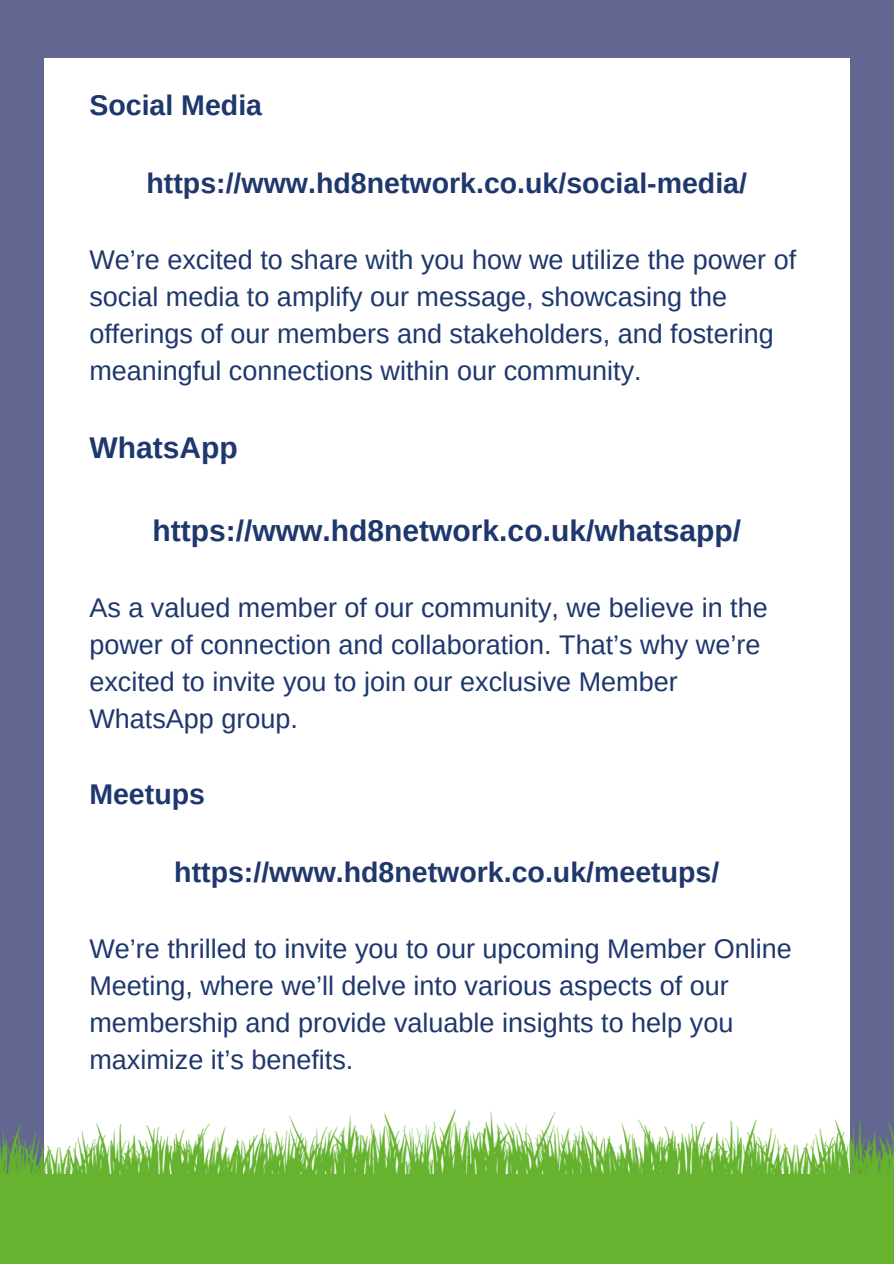
<style>
.page{position:relative;width:894px;height:1264px;background:#fff}
.page>*{position:absolute;margin:0;border:0;box-sizing:border-box;transform-origin:0 0}
.t1{font:700 30px "Arimo";color:#1e376d}
.t2{font:700 28.5px "Arimo";color:#1e376d}
.t3{font:27px/37.2px "Arimo";color:#1e376d}
</style>
<div class="page">
<div style="left:0;top:0;width:893px;height:1263px;background:#626690"></div>
<div style="left:44px;top:59px;width:805px;height:1128px;background:#fff"></div>
<img style="left:0;top:1109px;width:893px;height:65px">
<div style="left:0;top:1174px;width:893px;height:89px;background:#65b32e"></div>
<h1 class="t2" style="left:89px;top:89px;width:174px">Social Media</h1>
<p class="t2" style="left:146px;top:168px;width:602px">https://www.hd8network.co.uk/social-media/</p>
<h1 class="t3" style="left:89px;top:241px;width:708px">We’re excited to share with you how we utilize the power of social media to amplify our message, showcasing the offerings of our members and stakeholders, and fostering meaningful connections within our community.</h1>
<h1 class="t1" style="left:89px;top:431px;width:150px">WhatsApp</h1>
<p class="t1" style="left:152px;top:514px;width:590px">https://www.hd8network.co.uk/whatsapp/</p>
<h1 class="t3" style="left:89px;top:588px;width:679px">As a valued member of our community, we believe in the power of connection and collaboration. That’s why we’re excited to invite you to join our exclusive Member WhatsApp group.</h1>
<h1 class="t2" style="left:89px;top:777px;width:117px">Meetups</h1>
<p class="t2" style="left:174px;top:856px;width:546px">https://www.hd8network.co.uk/meetups/</p>
<p class="t3" style="left:89px;top:929px;width:703px">We’re thrilled to invite you to our upcoming Member Online Meeting, where we’ll delve into various aspects of our membership and provide valuable insights to help you maximize it’s benefits.</p>
</div>
